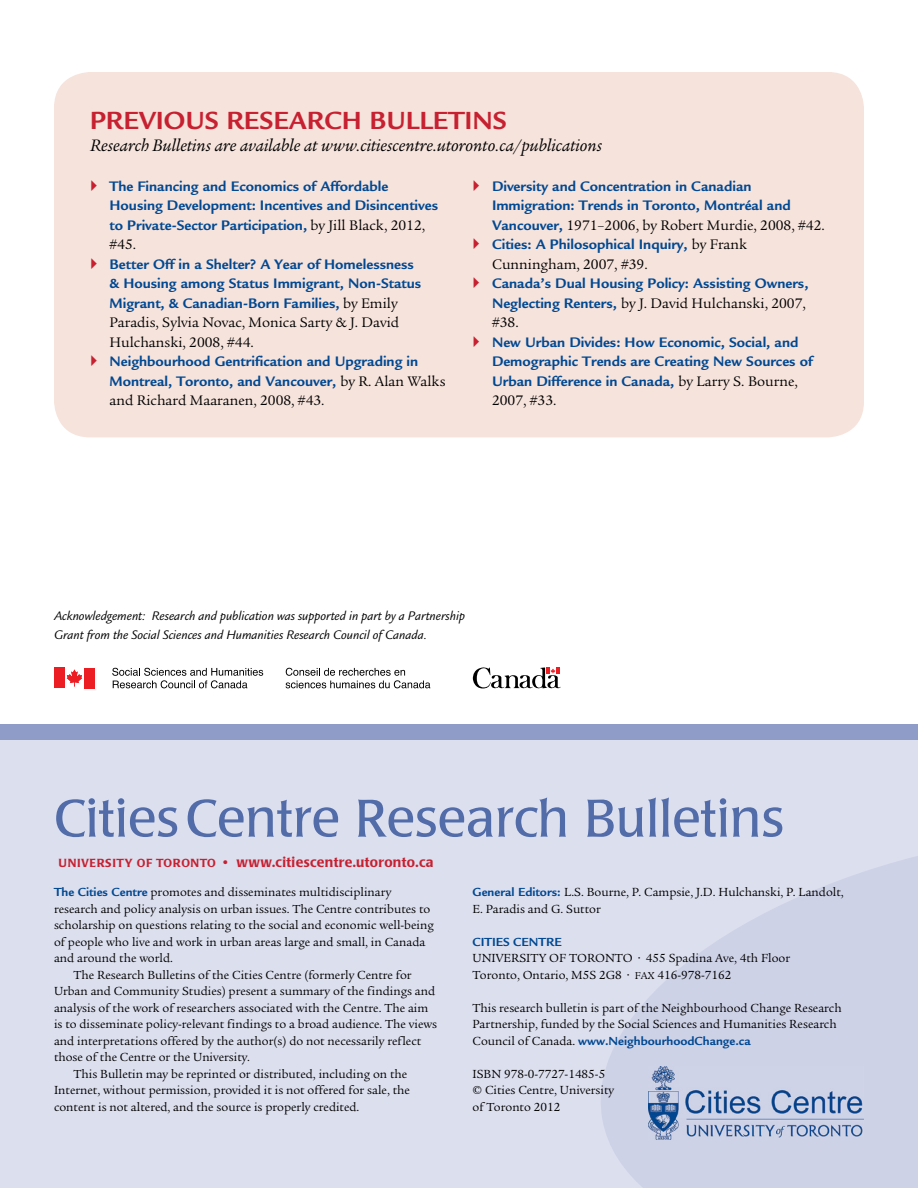
<style>
.page{position:relative;width:918px;height:1188px;background:#fff}
.page>*{position:absolute;margin:0;border:0;box-sizing:border-box;transform-origin:0 0}
.nameplate4{font:52.2px "Poppl Laudatio";color:#526caa}
.subhead{font:700 27px "Legacy Sans";color:#c72030}
.copy1_indent{font:italic 18px "Legacy Serif";color:#000}
.copy4_bulletins{font:700 15px/19.5px "Legacy Sans";color:#004892}
.nameplate1{font:500 13.65px "Poppl Laudatio";letter-spacing:.025em;color:#c72030}
.source{font:italic 13.5px/19.5px "Legacy Sans";color:#000}
.copy1_indent-2{font:12.75px/16.5px "Legacy Serif";color:#000}
.copy1_indent-3{font:700 12.75px "Legacy Sans";color:#004892}
.s1{font-family:"Legacy Serif";font-weight:400;color:#000}
.s2{font-family:"Poppl Laudatio Medium SC850";font-weight:400;font-size:11.55px}
.s3{font-family:"Legacy Sans";font-weight:700;color:#004892}
.s4{font-family:"Legacy Serif Book SC850";font-size:10.8px}
</style>
<div class="page">
<div style="left:0;top:734px;width:918px;height:454px;background:#dcdfee"></div>
<svg style="left:601px;top:856px;width:317px;height:332px;fill:#ced2e7"></svg>
<div style="left:54px;top:72px;width:810px;height:365px;background:#f6e3dc;border-radius:36px"></div>
<div style="left:0;top:724px;width:918px;height:16px;background:#909cc8"></div>
<svg style="left:67px;top:669px;width:15px;height:17px"></svg>
<div style="left:85px;top:668px;width:10px;height:20px;background:#ed1d24"></div>
<div style="left:54px;top:668px;width:10px;height:20px;background:#ed1d24"></div>
<svg style="left:112px;top:668px;width:151px;height:20px"></svg>
<svg style="left:286px;top:668px;width:144px;height:20px"></svg>
<svg style="left:473px;top:667px;width:88px;height:21px"></svg>
<img style="left:648px;top:1066px;width:216px;height:73px">
<p class="subhead" style="left:90px;top:105px;width:418px">PREVIOUS RESEARCH BULLETINS</p>
<p class="copy1_indent" style="left:90px;top:135px;width:514px">Research Bulletins are available at www.citiescentre.utoronto.ca/publications</p>
<p class="copy4_bulletins" style="left:110px;top:176px;width:330px">The Financing and Economics of Affordable Housing Development: Incentives and Disincentives to Private-Sector Participation, <span class="s1">by Jill Black, 2012, #45.</span></p>
<p class="copy4_bulletins" style="left:110px;top:254px;width:313px">Better Off in a Shelter? A Year of Homelessness &amp; Housing among Status Immigrant, Non-Status Migrant, &amp; Canadian-Born Families, <span class="s1">by Emily Paradis, Sylvia Novac, Monica Sarty &amp; J. David Hulchanski, 2008, #44.</span></p>
<p class="copy4_bulletins" style="left:110px;top:352px;width:338px">Neighbourhood Gentrification and Upgrading in<br>Montreal, Toronto, and Vancouver, <span class="s1">by R. Alan Walks and Richard Maaranen, 2008, #43.</span></p>
<p class="copy4_bulletins" style="left:492px;top:176px;width:334px">Diversity and Concentration in Canadian<br>Immigration: Trends in Toronto, Montréal and<br>Vancouver, <span class="s1">1971–2006, by Robert Murdie, 2008, #42.</span></p>
<p class="copy4_bulletins" style="left:492px;top:235px;width:257px">Cities: A Philosophical Inquiry, <span class="s1">by Frank<br>Cunningham, 2007, #39.</span></p>
<p class="copy4_bulletins" style="left:492px;top:274px;width:318px">Canada’s Dual Housing Policy: Assisting Owners,<br>Neglecting Renters, <span class="s1">by J. David Hulchanski, 2007, #38.</span></p>
<p class="copy4_bulletins" style="left:492px;top:332px;width:322px">New Urban Divides: How Economic, Social, and Demographic Trends are Creating New Sources of Urban Difference in Canada, <span class="s1">by Larry S. Bourne, 2007, #33.</span></p>
<p class="source" style="left:54px;top:606px;width:413px">Acknowledgement: Research and publication was supported in part by a Partnership<br>Grant from the Social Sciences and Humanities Research Council of Canada.</p>
<p class="nameplate4" style="left:54px;top:789px;width:732px">CitiesCentre Research Bulletins</p>
<p class="nameplate1" style="left:58px;top:854px;width:377px"><span class="s2">UNIVERSITY OF TORONTO</span> • www.citiescentre.utoronto.ca</p>
<p class="copy1_indent-2" style="left:54px;top:884px;width:381px"><span class="s3">The Cities Centre</span> promotes and disseminates multidisciplinary research and policy analysis on urban issues. The Centre contributes to scholarship on questions relating to the social and economic well-being of people who live and work in urban areas large and small, in Canada and around the world.</p>
<p class="copy1_indent-2" style="left:54px;top:967px;width:385px;text-indent:20px">The Research Bulletins of the Cities Centre (formerly Centre for Urban and Community Studies) present a summary of the findings and analysis of the work of researchers associated with the Centre. The aim is to disseminate policy-relevant findings to a broad audience. The views and interpretations offered by the author(s) do not necessarily reflect those of the Centre or the University.</p>
<p class="copy1_indent-2" style="left:54px;top:1066px;width:357px;text-indent:20px">This Bulletin may be reprinted or distributed, including on the<br>Internet, without permission, provided it is not offered for sale, the content is not altered, and the source is properly credited.</p>
<p class="copy1_indent-2" style="left:472px;top:884px;width:373px"><span class="s3">General Editors:</span> L.S. Bourne, P. Campsie, J.D. Hulchanski, P. Landolt,<br>E. Paradis and G. Suttor</p>
<p class="copy1_indent-3" style="left:472px;top:934px;width:91px">CITIES CENTRE</p>
<p class="copy1_indent-2" style="left:472px;top:950px;width:319px">UNIVERSITY OF TORONTO • 455 Spadina Ave, 4th Floor</p>
<p class="copy1_indent-2" style="left:472px;top:967px;width:260px">Toronto, Ontario, M5S 2G8 • <span class="s4">fax</span> 416-978-7162</p>
<p class="copy1_indent-2" style="left:472px;top:1000px;width:371px">This research bulletin is part of the Neighbourhood Change Research<br>Partnership, funded by the Social Sciences and Humanities Research<br>Council of Canada. <span class="s3">www.NeighbourhoodChange.ca</span></p>
<p class="copy1_indent-2" style="left:472px;top:1066px;width:134px">ISBN 978-0-7727-1485-5</p>
<p class="copy1_indent-2" style="left:472px;top:1082px;width:143px">© Cities Centre, University of Toronto 2012</p>
</div>
